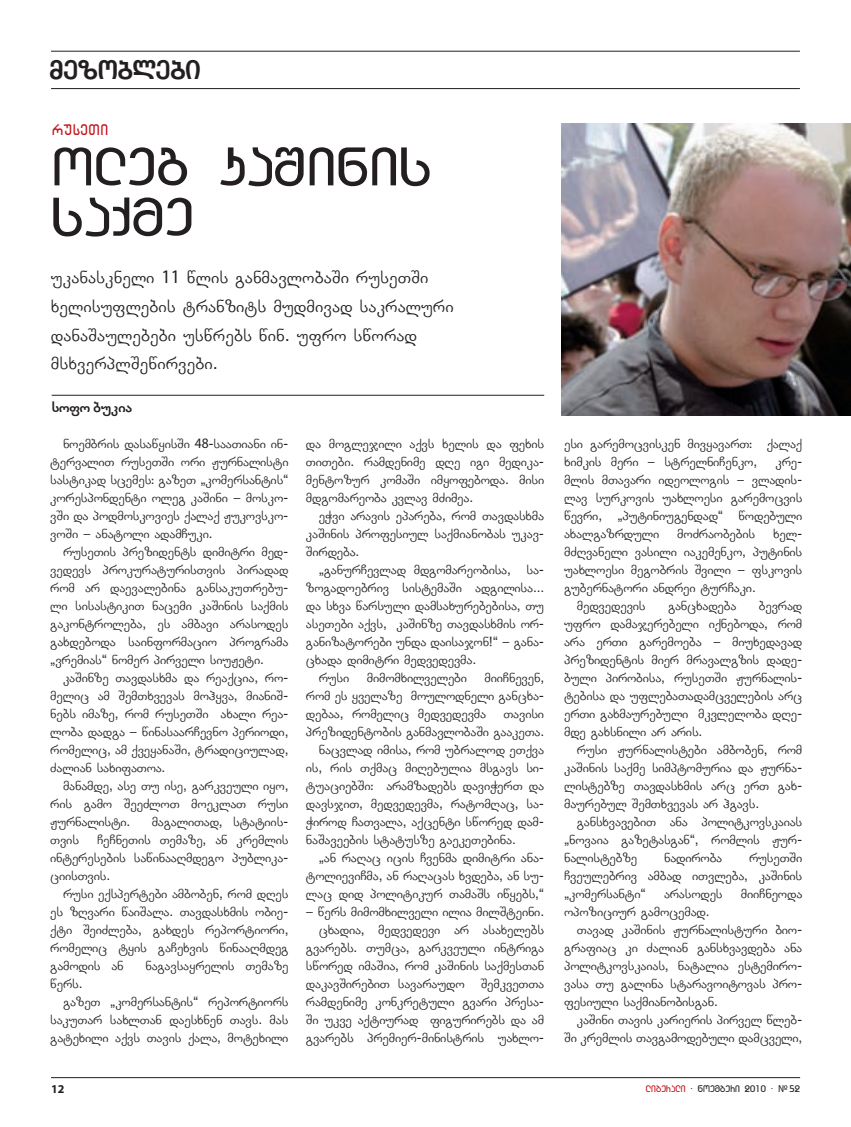
<style>
.page{position:relative;width:851px;height:1127px;background:#fff}
.page>*{position:absolute;margin:0;border:0;box-sizing:border-box;transform-origin:0 0}
.t1{font:58.05px/50.2px "Bauhaus Mtavruli Thin A";color:#231f20;scale:1.11 1}
.t2{font:700 27px "A Kolkhety M";letter-spacing:-.01em;color:#231f20}
.t3{font:18px/28.8px "A Kolkhety N";color:#231f20}
.t4{font:700 15px "A Kolkhety N";color:#231f20}
.t5{font:15px "Sanet";letter-spacing:-.01em;color:#c4121a}
.t6{font:13.5px/18px "A Kolkhety N";letter-spacing:-.015em;color:#231f20;text-align:justify}
.t7{font:700 12px "Myriad Pro";color:#231f20}
.t8{font:10.5px "Bauhaus Mtavruli Thin A";color:#231f20}
.s1{color:#c4121a}
.s2{font-family:"Myriad Pro"}
</style>
<div class="page">
<hr style="left:51px;top:51px;width:748px;height:1px;background:#231f20">
<hr style="left:51px;top:88px;width:748px;height:1px;background:#231f20">
<hr style="left:52px;top:395px;width:492px;height:1px;background:#231f20">
<img style="left:561px;top:124px;width:289px;height:291px">
<hr style="left:51px;top:1077px;width:749px;height:1px;background:#231f20">
<h2 class="t2" style="left:50px;top:57px;width:152px">MEZOBLEBI</h2>
<p class="t5" style="left:51px;top:123px;width:59px">RUSETI</p>
<h1 class="t1" style="left:51px;top:144px;width:344px">OLEG KASINIS<br>SAQME</h1>
<h3 class="t3" style="left:51px;top:264px;width:404px">UKANASKNELI 11 WLIS GANMAVLOBASI RUSETSI XELISUFLEBIS TRANZITS MUDMIVAD SAKRALURI DANASAULEBEBI USWREBS WIN. UFRO SWORAD MSXVERPLSEWIRVEBI.</h3>
<p class="t4" style="left:52px;top:400px;width:82px">sofo bukia</p>
<p class="t6" style="left:50px;top:436px;width:240px;text-indent:13px">NOEMBRIS DASAWYISSI 48-SAATIANI IN-TERVALIT RUSETSI ORI JURNALISTI SASTIKAD SCEMES: GAZET `KOMERSANTIS~ KORESPONDENTI OLEG KASINI _ MOSKO-VSI DA PODMOSKOVIES QALAQ JUKOVSKO-VOSI _ ANATOLI ADAMCUKI.</p>
<p class="t6" style="left:50px;top:544px;width:240px;text-indent:13px">RUSETIS PREZIDENTS DIMITRI MED-VEDEVS PROKURATURISTVIS PIRADAD ROM AR DAEVALEBINA GANSAKUTREBU-LI SISASTIKIT NACEMI KASINIS SAQMIS GAKONTROLEBA, ES AMBAVI ARASODES GAXDEBODA SAINFORMACIO PROGRAMA `VREMIAS~ NOMER PIRVELI SIUJETI.</p>
<p class="t6" style="left:50px;top:670px;width:240px;text-indent:13px">KASINZE TAVDASXMA DA REAQCIA, RO-MELIC AM SEMTXVEVAS MOHYVA, MIANIS-NEBS IMAZE, ROM RUSETSI AXALI REA-LOBA DADGA _ WINASAARCEVNO PERIODI, ROMELIC, AM QVEYANASI, TRADICIULAD, ZALIAN SAXIFATOA.</p>
<p class="t6" style="left:50px;top:777px;width:240px;text-indent:13px">MANAMDE, ASE TU ISE, GARKVEULI IYO, RIS GAMO SEEZLOT MOEKLAT RUSI JURNALISTI.</p>
<p class="t6" style="left:306px;top:435px;width:240px">DA MOGLEJILI AQVS XELIS DA FEXIS TITEBI. RAMDENIME DRE IGI MEDIKA-MENTOZUR KOMASI IMYOFEBODA. MISI MDGOMAREOBA KVLAV MZIMEA.</p>
<p class="t6" style="left:306px;top:507px;width:240px;text-indent:13px">EWVI ARAVIS EPAREBA, ROM TAVDASXMA KASINIS PROFESIUL SAQMIANOBAS UKAV-SIRDEBA.</p>
<p class="t6" style="left:319px;top:561px;width:227px">`GANURCEVLAD MDGOMAREOBISA, SA-</p>
<p class="t6" style="left:306px;top:579px;width:240px">ZOGADOEBRIV SISTEMASI ADGILISA...</p>
<p class="t6" style="left:306px;top:597px;width:240px">DA SXVA WARSULI DAMSAXUREBEBISA, TU</p>
<p class="t6" style="left:306px;top:615px;width:240px">ASETEBI AQVS, KASINZE TAVDASXMIS OR-</p>
<p class="t6" style="left:306px;top:633px;width:240px">GANIZATOREBI UNDA DAISAJON!~ _ GANA-</p>
<p class="t6" style="left:306px;top:651px;width:172px">CXADA DIMITRI MEDVEDEVMA.</p>
<p class="t6" style="left:319px;top:669px;width:32px">RUSI</p>
<p class="t6" style="left:366px;top:669px;width:102px">MIMOMXILVELEBI</p>
<p class="t6" style="left:306px;top:669px;width:240px;text-indent:178px">MIICNEVEN, ROM ES YVELAZE MOULODNELI GANCXA-DEBAA, ROMELIC MEDVEDEVMA</p>
<p class="t6" style="left:503px;top:705px;width:42px">TAVISI</p>
<p class="t6" style="left:306px;top:723px;width:240px">PREZIDENTOBIS GANMAVLOBASI GAAKETA.</p>
<p class="t6" style="left:319px;top:741px;width:227px">NACVLAD IMISA, ROM UBRALOD ETQVA</p>
<p class="t6" style="left:306px;top:759px;width:240px">IS, RIS TQMAC MIREBULIA MSGAVS SI-</p>
<p class="t6" style="left:306px;top:777px;width:240px">TUACIEBSI: ARAMZADEBS DAVIWERT DA</p>
<p class="t6" style="left:306px;top:795px;width:240px">DAVSJIT, MEDVEDEVMA, RATOMRAC, SA-</p>
<p class="t6" style="left:306px;top:813px;width:240px">WIROD CATVALA, AQCENTI SWORED DAM-</p>
<p class="t6" style="left:306px;top:831px;width:211px">NASAVEEBIS STATUSZE GAEKETEBINA.</p>
<p class="t6" style="left:319px;top:849px;width:227px">`AN RARAC ICIS CVENMA DIMITRI ANA-</p>
<p class="t6" style="left:306px;top:867px;width:240px">TOLIEVICMA, AN RARACAS XVDEBA, AN SU-</p>
<p class="t6" style="left:306px;top:885px;width:240px">LAC DID POLITIKUR TAMASS IWYEBS,~</p>
<p class="t6" style="left:306px;top:903px;width:240px">_ WERS MIMOMXILVELI ILIA MILSTEINI.</p>
<p class="t6" style="left:319px;top:921px;width:227px">CXADIA, MEDVEDEVI AR ASAXELEBS</p>
<p class="t6" style="left:306px;top:939px;width:240px">GVAREBS. TUMCA, GARKVEULI INTRIGA</p>
<p class="t6" style="left:306px;top:957px;width:240px">SWORED IMASIA, ROM KASINIS SAQMESTAN</p>
<p class="t6" style="left:306px;top:975px;width:240px">DAKAVSIREBIT SAVARAUDO SEMKVETTA</p>
<p class="t6" style="left:306px;top:993px;width:240px">RAMDENIME KONKRETULI GVARI PRESA-</p>
<p class="t6" style="left:306px;top:1011px;width:240px">SI UKVE AQTIURAD FIGURIREBS DA AM</p>
<p class="t6" style="left:306px;top:1029px;width:240px">GVAREBS PREMIER-MINISTRIS UAXLO-</p>
<p class="t6" style="left:152px;top:813px;width:138px">MAGALITAD, STATIIS-</p>
<p class="t6" style="left:50px;top:831px;width:240px;text-indent:47px">CECNETIS TEMAZE, AN KREMLIS INTERESEBIS SAWINAARMDEGO PUBLIKA-CIISTVIS.</p>
<p class="t6" style="left:50px;top:885px;width:240px;text-indent:13px">RUSI EQSPERTEBI AMBOBEN, ROM DRES ES ZRVARI WAISALA. TAVDASXMIS OBIE-QTI SEIZLEBA, GAXDES REPORTIORI, ROMELIC TYIS GACEXVIS WINAARMDEG GAMODIS AN</p>
<p class="t6" style="left:50px;top:831px;width:30px">TVIS</p>
<p class="t6" style="left:145px;top:957px;width:145px">NAGAVSAYRELIS TEMAZE</p>
<p class="t6" style="left:50px;top:975px;width:34px">WERS.</p>
<p class="t6" style="left:63px;top:993px;width:227px">GAZET `KOMERSANTIS~ REPORTIORS</p>
<p class="t6" style="left:50px;top:1011px;width:240px">SAKUTAR SAXLTAN DAESXNEN TAVS. MAS</p>
<p class="t6" style="left:50px;top:1029px;width:240px">GATEXILI AQVS TAVIS QALA, MOTEXILI</p>
<p class="t6" style="left:564px;top:435px;width:240px">ESI GAREMOCVISKEN MIVYAVART: QALAQ<br>XIMKIS MERI _ STRELNICENKO,</p>
<p class="t6" style="left:564px;top:453px;width:240px;text-indent:211px">KRE-MLIS MTAVARI IDEOLOGIS _ VLADIS-LAV SURKOVIS UAXLOESI GAREMOCVIS WEVRI, `PUTINIUGENDAD~ WODEBULI AXALGAZRDULI</p>
<p class="t6" style="left:677px;top:525px;width:79px">MOZRAOBEBIS</p>
<p class="t6" style="left:773px;top:525px;width:31px">XEL-</p>
<p class="t6" style="left:564px;top:543px;width:240px">MZRVANELI VASILI IAKEMENKO, PUTINIS</p>
<p class="t6" style="left:564px;top:561px;width:240px">UAXLOESI MEGOBRIS SVILI _ FSKOVIS</p>
<p class="t6" style="left:564px;top:579px;width:193px">GUBERNATORI ANDREI TURCAKI.</p>
<p class="t6" style="left:576px;top:597px;width:70px">MEDVEDEVIS</p>
<p class="t6" style="left:668px;top:597px;width:70px">GANCXADEBA</p>
<p class="t6" style="left:564px;top:597px;width:240px;text-indent:195px">BEVRAD UFRO DAMAJEREBELI IQNEBODA, ROM ARA ERTI GAREMOEBA _ MIUXEDAVAD PREZIDENTIS MIER MRAVALGZIS DADE-BULI PIROBISA, RUSETSI JURNALIS-TEBISA DA UFLEBATADAMCVELEBIS ARC ERTI GAXMAUREBULI MKVLELOBA DRE-MDE GAXSNILI AR ARIS.</p>
<p class="t6" style="left:564px;top:741px;width:240px;text-indent:13px">RUSI JURNALISTEBI AMBOBEN, ROM KASINIS SAQME SIMPTOMURIA DA JURNA-LISTEBZE TAVDASXMIS ARC ERT GAX-MAUREBUL SEMTXVEVAS AR HGAVS.</p>
<p class="t6" style="left:564px;top:813px;width:240px;text-indent:13px">GANSXVAVEBIT ANA POLITKOVSKAIAS `NOVAIA GAZETASGAN~, ROMLIS JUR-NALISTEBZE</p>
<p class="t6" style="left:564px;top:849px;width:240px;text-indent:185px">RUSETSI CVEULEBRIV AMBAD ITVLEBA, KASINIS `KOMERSANTI~</p>
<p class="t6" style="left:664px;top:849px;width:60px">NADIROBA</p>
<p class="t6" style="left:664px;top:885px;width:60px">ARASODES</p>
<p class="t6" style="left:740px;top:885px;width:63px">MIICNEODA</p>
<p class="t6" style="left:564px;top:903px;width:147px">OPOZICIUR GAMOCEMAD.</p>
<p class="t6" style="left:576px;top:921px;width:227px">TAVAD KASINIS JURNALISTURI BIO-</p>
<p class="t6" style="left:564px;top:939px;width:240px">GRAFIAC KI ZALIAN GANSXVAVDEBA ANA</p>
<p class="t6" style="left:564px;top:957px;width:240px">POLITKOVSKAIAS, NATALIA ESTEMIRO-</p>
<p class="t6" style="left:564px;top:975px;width:240px">VASA TU GALINA STARAVOITOVAS PRO-</p>
<p class="t6" style="left:564px;top:993px;width:155px">FESIULI SAQMIANOBISGAN.</p>
<p class="t6" style="left:576px;top:1011px;width:227px">KASINI TAVIS KARIERIS PIRVEL WLEB-</p>
<p class="t6" style="left:564px;top:1029px;width:240px">SI KREMLIS TAVGAMODEBULI DAMCVELI,</p>
<p class="t7" style="left:51px;top:1081px;width:15px">12</p>
<p class="t8" style="left:645px;top:1084px;width:156px"><span class="s1">LIBERALI</span> . NOEMBERI 2010 . <span class="s2">№</span> 52</p>
</div>
